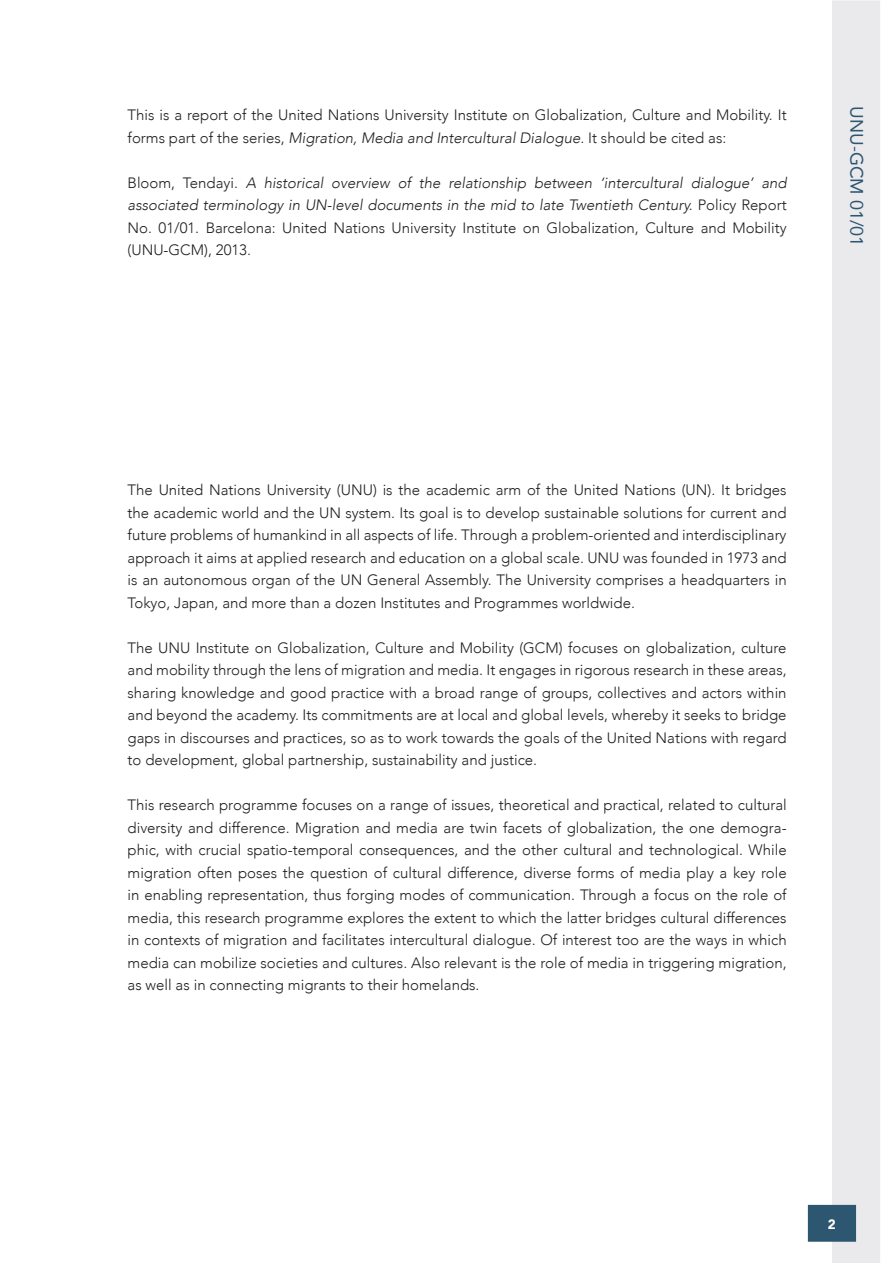
<style>
.page{position:relative;width:893px;height:1263px;background:#fff}
.page>*{position:absolute;margin:0;border:0;box-sizing:border-box;transform-origin:0 0}
.t1{font:18px "Avenir";color:#2d5670}
.t2{font:300 15px/22.5px "Avenir";color:#231f20;text-align:justify}
.t3{font:italic 300 15px/22.5px "Avenir";color:#231f20;text-align:justify}
.t4{font:900 13.5px "Avenir";color:#fff}
.s1{font-style:italic}
.s2{font-style:normal}
</style>
<div class="page">
<div style="left:832px;top:0;width:48px;height:1263px;background:#eaeaed"></div>
<div style="left:808px;top:1205px;width:48px;height:37px;background:#2d5670;border:2px solid #2d5670"></div>
<p class="t2" style="left:128px;top:104px;width:661px">This is a report of the United Nations University Institute on Globalization, Culture and Mobility. It forms part of the series, <span class="s1">Migration, Media and Intercultural Dialogue</span>. It should be cited as:</p>
<p class="t3" style="left:128px;top:171px;width:661px"><span class="s2">Bloom, Tendayi.</span> A historical overview of the relationship between ‘intercultural dialogue’ and associated terminology in UN-level documents in the mid to late Twentieth Century. <span class="s2">Policy Report No. 01/01. Barcelona: United Nations University Institute on Globalization, Culture and Mobility (UNU-GCM), 2013.</span></p>
<p class="t1" style="left:871px;top:106px;width:142px;rotate:90deg">UNU-GCM 01/01</p>
<p class="t2" style="left:128px;top:479px;width:661px">The United Nations University (UNU) is the academic arm of the United Nations (UN). It bridges the academic world and the UN system. Its goal is to develop sustainable solutions for current and future problems of humankind in all aspects of life. Through a problem-oriented and interdisciplinary approach it aims at applied research and education on a global scale. UNU was founded in 1973 and is an autonomous organ of the UN General Assembly. The University comprises a headquarters in Tokyo, Japan, and more than a dozen Institutes and Programmes worldwide.</p>
<p class="t2" style="left:128px;top:636px;width:661px">The UNU Institute on Globalization, Culture and Mobility (GCM) focuses on globalization, culture and mobility through the lens of migration and media. It engages in rigorous research in these areas, sharing knowledge and good practice with a broad range of groups, collectives and actors within and beyond the academy. Its commitments are at local and global levels, whereby it seeks to bridge gaps in discourses and practices, so as to work towards the goals of the United Nations with regard to development, global partnership, sustainability and justice.</p>
<p class="t2" style="left:128px;top:794px;width:661px">This research programme focuses on a range of issues, theoretical and practical, related to cultural diversity and difference. Migration and media are twin facets of globalization, the one demogra&shy;phic, with crucial spatio-temporal consequences, and the other cultural and technological. While migration often poses the question of cultural difference, diverse forms of media play a key role in enabling representation, thus forging modes of communication. Through a focus on the role of media, this research programme explores the extent to which the latter bridges cultural differences in contexts of migration and facilitates intercultural dialogue. Of interest too are the ways in which media can mobilize societies and cultures. Also relevant is the role of media in triggering migration, as well as in connecting migrants to their homelands.</p>
<p class="t4" style="left:828px;top:1213px;width:9px">2</p>
</div>
